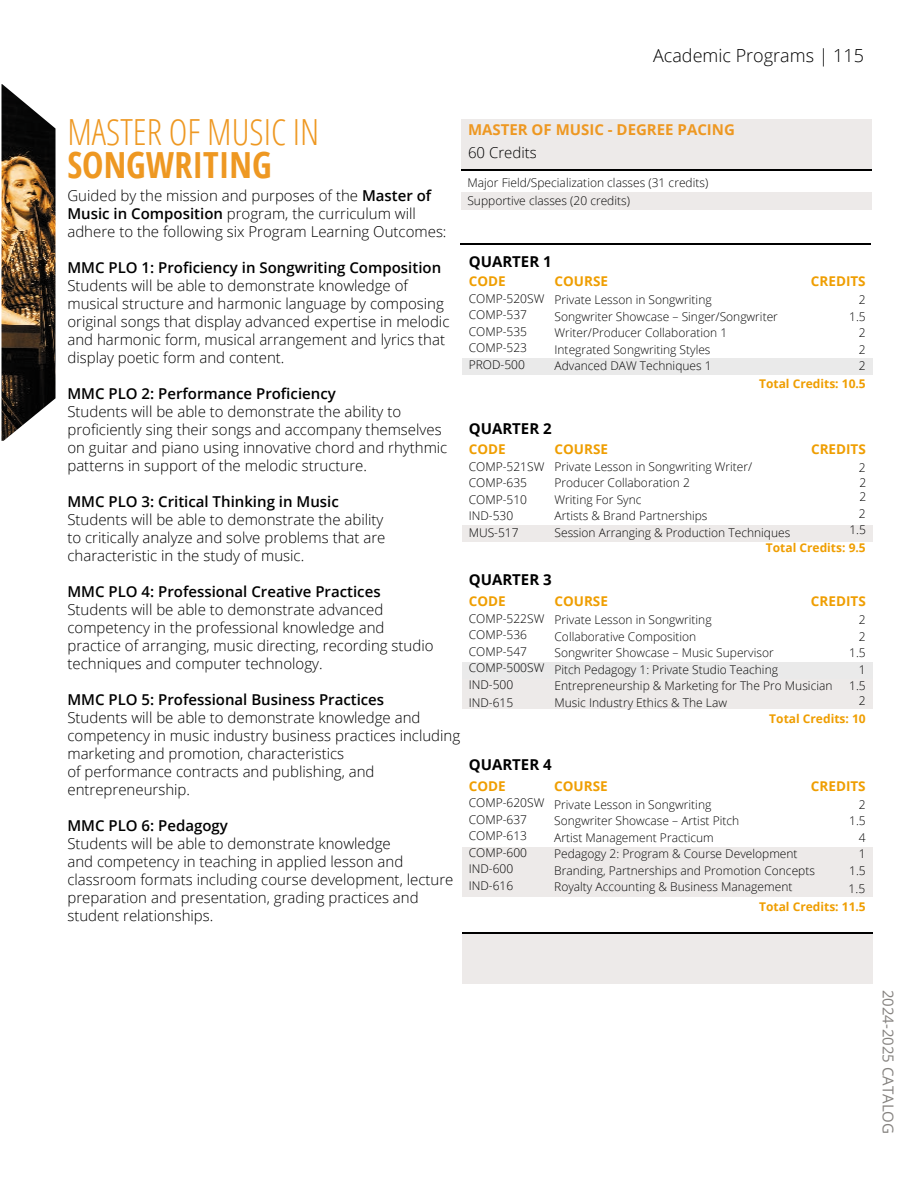
<style>
.page{position:relative;width:918px;height:1188px;background:#fff}
.page>*{position:absolute;margin:0;border:0;box-sizing:border-box;transform-origin:0 0}
.t1{font:300 condensed 36px "Open Sans";color:#ee9822}
.t2{font:700 condensed 36px "Open Sans";color:#ee9822}
.t3{font:300 18px "Open Sans";color:#000}
.t4{font:300 15px/18px "Open Sans";color:#000}
.t5{font:600 15px "Open Sans";color:#000}
.t6{font:700 15px "Open Sans";color:#000}
.t7{font:700 15px "Open Sans";color:#ee9822}
.t8{font:15px "Open Sans";color:#85827f}
.t9{font:700 13.5px "Open Sans";color:#ef9e02}
.t10{font:300 12px/16.5px "Open Sans";color:#070707}
.t11{font:300 12px/16.5px "Open Sans";color:#000}
.t12{font:700 12px "Open Sans";color:#ef9e02}
.s1{font-weight:600}
</style>
<div class="page">
<div style="left:463px;top:525px;width:410px;height:17px;background:#edeae9"></div>
<div style="left:463px;top:696px;width:410px;height:13px;background:#edeae9"></div>
<div style="left:463px;top:663px;width:410px;height:16px;background:#eaeaea"></div>
<div style="left:463px;top:679px;width:410px;height:17px;background:#edeae9"></div>
<div style="left:462px;top:358px;width:410px;height:17px;background:#eaeaea"></div>
<img style="left:2px;top:84px;width:54px;height:357px">
<div style="left:462px;top:119px;width:410px;height:52px;background:#edeae9"></div>
<hr style="left:462px;top:170px;width:410px;height:1px;background:#000">
<div style="left:463px;top:867px;width:410px;height:17px;background:#edeae9"></div>
<div style="left:463px;top:880px;width:410px;height:16px;background:#edeae9"></div>
<div style="left:463px;top:847px;width:410px;height:25px;background:#edeae9"></div>
<div style="left:463px;top:932px;width:410px;height:52px;background:#edeae9"></div>
<hr style="left:463px;top:932px;width:410px;height:2px;background:#000">
<div style="left:461px;top:192px;width:410px;height:18px;background:#edeae9"></div>
<hr style="left:461px;top:243px;width:410px;height:2px;background:#000">
<p class="t3" style="left:653px;top:43px;width:212px">Academic Programs | 115</p>
<h1 class="t1" style="left:67px;top:108px;width:253px">MASTER OF MUSIC IN</h1>
<h1 class="t2" style="left:67px;top:140px;width:206px">SONGWRITING</h1>
<p class="t4" style="left:67px;top:186px;width:381px">Guided by the mission and purposes of the <span class="s1">Master of<br>Music in Composition</span> program, the curriculum will adhere to the following six Program Learning Outcomes:</p>
<p class="t5" style="left:67px;top:257px;width:375px">MMC PLO 1: Proficiency in Songwriting Composition</p>
<p class="t4" style="left:67px;top:276px;width:384px">Students will be able to demonstrate knowledge of musical structure and harmonic language by composing original songs that display advanced expertise in melodic and harmonic form, musical arrangement and lyrics that display poetic form and content.</p>
<p class="t5" style="left:67px;top:383px;width:270px">MMC PLO 2: Performance Proficiency</p>
<p class="t4" style="left:67px;top:402px;width:381px">Students will be able to demonstrate the ability to proficiently sing their songs and accompany themselves on guitar and piano using innovative chord and rhythmic patterns in support of the melodic structure.</p>
<p class="t5" style="left:67px;top:491px;width:273px">MMC PLO 3: Critical Thinking in Music</p>
<p class="t4" style="left:67px;top:510px;width:320px">Students will be able to demonstrate the ability to critically analyze and solve problems that are characteristic in the study of music.</p>
<p class="t5" style="left:67px;top:581px;width:315px">MMC PLO 4: Professional Creative Practices</p>
<p class="t4" style="left:67px;top:600px;width:368px">Students will be able to demonstrate advanced competency in the professional knowledge and practice of arranging, music directing, recording studio techniques and computer technology.</p>
<p class="t5" style="left:67px;top:689px;width:318px">MMC PLO 5: Professional Business Practices</p>
<p class="t4" style="left:67px;top:708px;width:394px">Students will be able to demonstrate knowledge and competency in music industry business practices including marketing and promotion, characteristics<br>of performance contracts and publishing, and entrepreneurship.</p>
<p class="t5" style="left:67px;top:815px;width:162px">MMC PLO 6: Pedagogy</p>
<p class="t4" style="left:67px;top:834px;width:388px">Students will be able to demonstrate knowledge<br>and competency in teaching in applied lesson and classroom formats including course development, lecture preparation and presentation, grading practices and student relationships.</p>
<p class="t7" style="left:468px;top:119px;width:268px">MASTER OF MUSIC - DEGREE PACING</p>
<p class="t4" style="left:468px;top:143px;width:70px">60 Credits</p>
<p class="t10" style="left:467px;top:173px;width:242px;line-height:18px">Major Field/Specialization classes (31 credits)<br>Supportive classes (20 credits)</p>
<p class="t6" style="left:469px;top:251px;width:84px">QUARTER 1</p>
<p class="t9" style="left:469px;top:272px;width:38px">CODE</p>
<p class="t11" style="left:469px;top:290px;width:77px">COMP-520SW<br>COMP-537<br>COMP-535<br>COMP-523<br>PROD-500</p>
<p class="t9" style="left:555px;top:272px;width:55px">COURSE</p>
<p class="t10" style="left:555px;top:291px;width:225px">Private Lesson in Songwriting<br>Songwriter Showcase – Singer/Songwriter Writer/Producer Collaboration 1<br>Integrated Songwriting Styles<br>Advanced DAW Techniques 1</p>
<p class="t9" style="left:811px;top:272px;width:56px">CREDITS</p>
<p class="t11" style="left:849px;top:291px;width:18px;text-align:right">2<br>1.5<br>2<br>2<br>2</p>
<p class="t12" style="left:759px;top:375px;width:108px">Total Credits: 10.5</p>
<p class="t6" style="left:469px;top:418px;width:84px">QUARTER 2</p>
<p class="t9" style="left:469px;top:440px;width:38px">CODE</p>
<p class="t11" style="left:469px;top:458px;width:77px">COMP-521SW<br>COMP-635<br>COMP-510<br>IND-530<br>MUS-517</p>
<p class="t9" style="left:555px;top:440px;width:55px">COURSE</p>
<p class="t10" style="left:555px;top:458px;width:237px">Private Lesson in Songwriting Writer/<br>Producer Collaboration 2<br>Writing For Sync<br>Artists &amp; Brand Partnerships<br>Session Arranging &amp; Production Techniques</p>
<p class="t9" style="left:811px;top:440px;width:56px">CREDITS</p>
<p class="t11" style="left:859px;top:461px;width:9px;line-height:14.4px;text-align:justify">2<br>2<br>2</p>
<p class="t11" style="left:849px;top:505px;width:18px;text-align:right">2<br>1.5</p>
<p class="t12" style="left:766px;top:539px;width:101px">Total Credits: 9.5</p>
<p class="t6" style="left:469px;top:569px;width:84px">QUARTER 3</p>
<p class="t9" style="left:469px;top:592px;width:38px">CODE</p>
<p class="t11" style="left:469px;top:610px;width:77px">COMP-522SW<br>COMP-536<br>COMP-547<br>COMP-500SW<br>IND-500</p>
<p class="t11" style="left:469px;top:694px;width:46px">IND-615</p>
<p class="t9" style="left:555px;top:592px;width:55px">COURSE</p>
<p class="t10" style="left:555px;top:611px;width:280px">Private Lesson in Songwriting<br>Collaborative Composition<br>Songwriter Showcase – Music Supervisor<br>Pitch Pedagogy 1: Private Studio Teaching Entrepreneurship &amp; Marketing for The Pro Musician Music Industry Ethics &amp; The Law</p>
<p class="t9" style="left:811px;top:592px;width:56px">CREDITS</p>
<p class="t11" style="left:849px;top:611px;width:18px;text-align:right">2<br>2<br>1.5<br>1<br>1.5</p>
<p class="t11" style="left:859px;top:692px;width:8px">2</p>
<p class="t12" style="left:769px;top:710px;width:98px">Total Credits: 10</p>
<p class="t6" style="left:469px;top:754px;width:84px">QUARTER 4</p>
<p class="t9" style="left:469px;top:776px;width:38px">CODE</p>
<p class="t11" style="left:469px;top:795px;width:77px">COMP-620SW<br>COMP-637<br>COMP-613<br>COMP-600<br>IND-600<br>IND-616</p>
<p class="t9" style="left:554px;top:776px;width:55px">COURSE</p>
<p class="t10" style="left:554px;top:796px;width:262px">Private Lesson in Songwriting<br>Songwriter Showcase – Artist Pitch<br>Artist Management Practicum<br>Pedagogy 2: Program &amp; Course Development Branding, Partnerships and Promotion Concepts Royalty Accounting &amp; Business Management</p>
<p class="t9" style="left:811px;top:776px;width:56px">CREDITS</p>
<p class="t11" style="left:849px;top:796px;width:18px;text-align:right">2<br>1.5<br>4<br>1<br>1.5</p>
<p class="t11" style="left:849px;top:880px;width:18px">1.5</p>
<p class="t12" style="left:759px;top:898px;width:108px">Total Credits: 11.5</p>
<p class="t8" style="left:899px;top:990px;width:146px;rotate:90deg">2024-2025 CATALOG</p>
</div>
